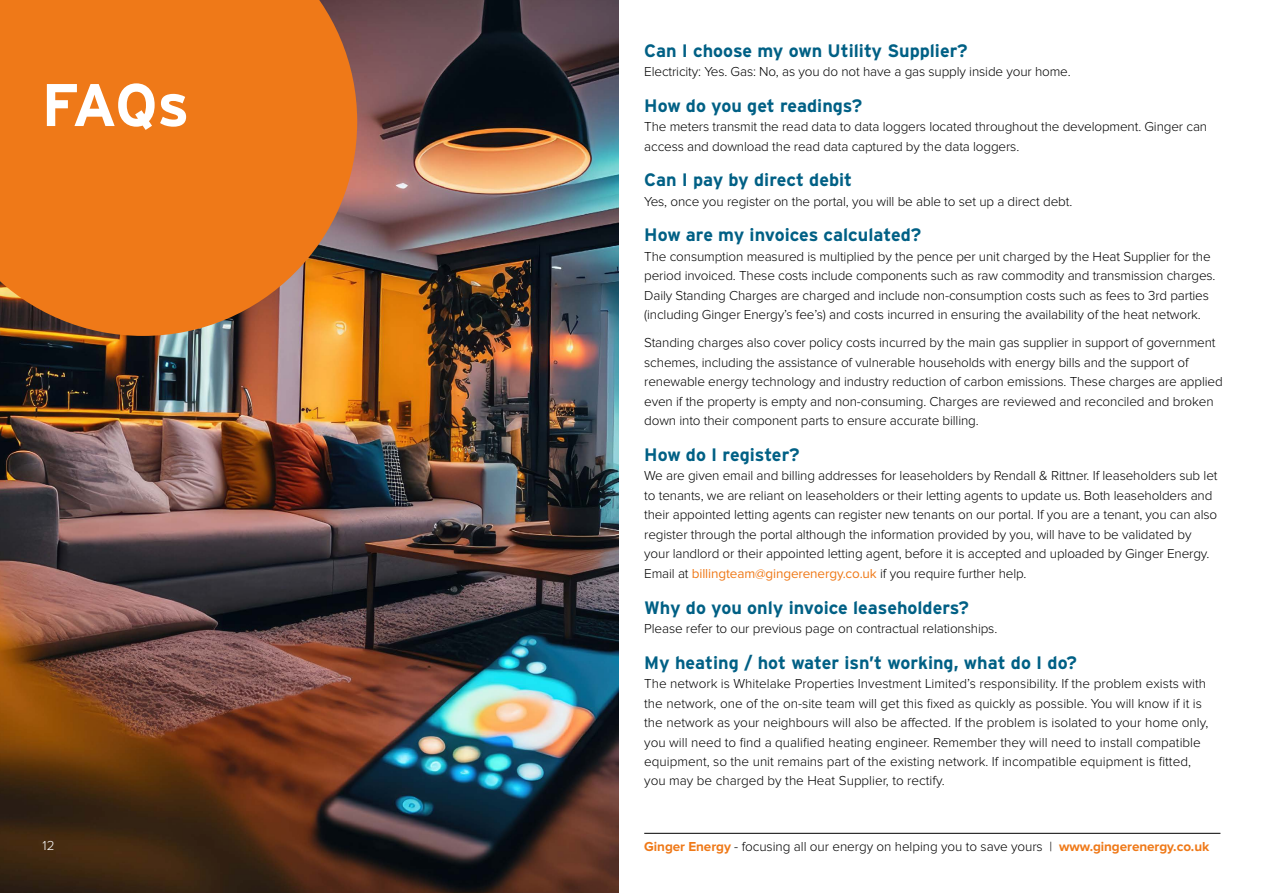
<style>
.page{position:relative;width:1263px;height:893px;background:#fff}
.page>*{position:absolute;margin:0;border:0;box-sizing:border-box;transform-origin:0 0}
.t1{font:700 60px "Interstate";color:#fff}
.t2{font:700 18px "Interstate";color:#006085}
.t3{font:300 13.5px/19.5px "Proxima Nova";letter-spacing:-.01em;color:#000}
.t4{font:300 13.5px "Proxima Nova";color:#fff}
.s1{font-weight:400;color:#ef7918}
.s2{font-weight:700;color:#ef7918}
</style>
<div class="page">
<img style="left:0;top:0;width:619px;height:893px">
<svg style="left:0;top:0;width:357px;height:336px;background:#e5771d"></svg>
<hr style="left:644px;top:833px;width:576px;height:1px;background:#000">
<h1 class="t1" style="left:41px;top:71px;width:149px">FAQs</h1>
<p class="t4" style="left:43px;top:840px;width:14px">12</p>
<h2 class="t2" style="left:644px;top:41px;width:325px">Can I choose my own Utility Supplier?</h2>
<p class="t3" style="left:644px;top:63px;width:428px">Electricity: Yes. Gas: No, as you do not have a gas supply inside your home.</p>
<h2 class="t2" style="left:644px;top:96px;width:219px">How do you get readings?</h2>
<p class="t3" style="left:644px;top:118px;width:564px">The meters transmit the read data to data loggers located throughout the development. Ginger can access and download the read data captured by the data loggers.</p>
<h2 class="t2" style="left:644px;top:170px;width:209px">Can I pay by direct debit</h2>
<p class="t3" style="left:644px;top:192px;width:430px">Yes, once you register on the portal, you will be able to set up a direct debt.</p>
<h2 class="t2" style="left:644px;top:225px;width:279px">How are my invoices calculated?</h2>
<p class="t3" style="left:644px;top:247px;width:573px">The consumption measured is multiplied by the pence per unit charged by the Heat Supplier for the period invoiced. These costs include components such as raw commodity and transmission charges.<br>Daily Standing Charges are charged and include non-consumption costs such as fees to 3rd parties (including Ginger Energy’s fee’s) and costs incurred in ensuring the availability of the heat network.</p>
<p class="t3" style="left:644px;top:334px;width:580px">Standing charges also cover policy costs incurred by the main gas supplier in support of government schemes, including the assistance of vulnerable households with energy bills and the support of renewable energy technology and industry reduction of carbon emissions. These charges are applied even if the property is empty and non-consuming. Charges are reviewed and reconciled and broken down into their component parts to ensure accurate billing.</p>
<h2 class="t2" style="left:644px;top:445px;width:157px">How do I register?</h2>
<p class="t3" style="left:644px;top:467px;width:575px">We are given email and billing addresses for leaseholders by Rendall &amp; Rittner. If leaseholders sub let to tenants, we are reliant on leaseholders or their letting agents to update us. Both leaseholders and their appointed letting agents can register new tenants on our portal. If you are a tenant, you can also register through the portal although the information provided by you, will have to be validated by your landlord or their appointed letting agent, before it is accepted and uploaded by Ginger Energy.<br>Email at <span class="s1">billingteam@gingerenergy.co.uk</span> if you require further help.</p>
<h2 class="t2" style="left:644px;top:597px;width:326px">Why do you only invoice leaseholders?</h2>
<p class="t3" style="left:644px;top:619px;width:355px">Please refer to our previous page on contractual relationships.</p>
<h2 class="t2" style="left:644px;top:652px;width:434px">My heating / hot water isn’t working, what do I do?</h2>
<p class="t3" style="left:644px;top:674px;width:566px">The network is Whitelake Properties Investment Limited’s responsibility. If the problem exists with the network, one of the on-site team will get this fixed as quickly as possible. You will know if it is the network as your neighbours will also be affected. If the problem is isolated to your home only, you will need to find a qualified heating engineer. Remember they will need to install compatible equipment, so the unit remains part of the existing network. If incompatible equipment is fitted, you may be charged by the Heat Supplier, to rectify.</p>
<p class="t3" style="left:644px;top:837px;width:567px"><span class="s2">Ginger Energy</span> - focusing all our energy on helping you to save yours | <span class="s2">www.gingerenergy.co.uk</span></p>
</div>
